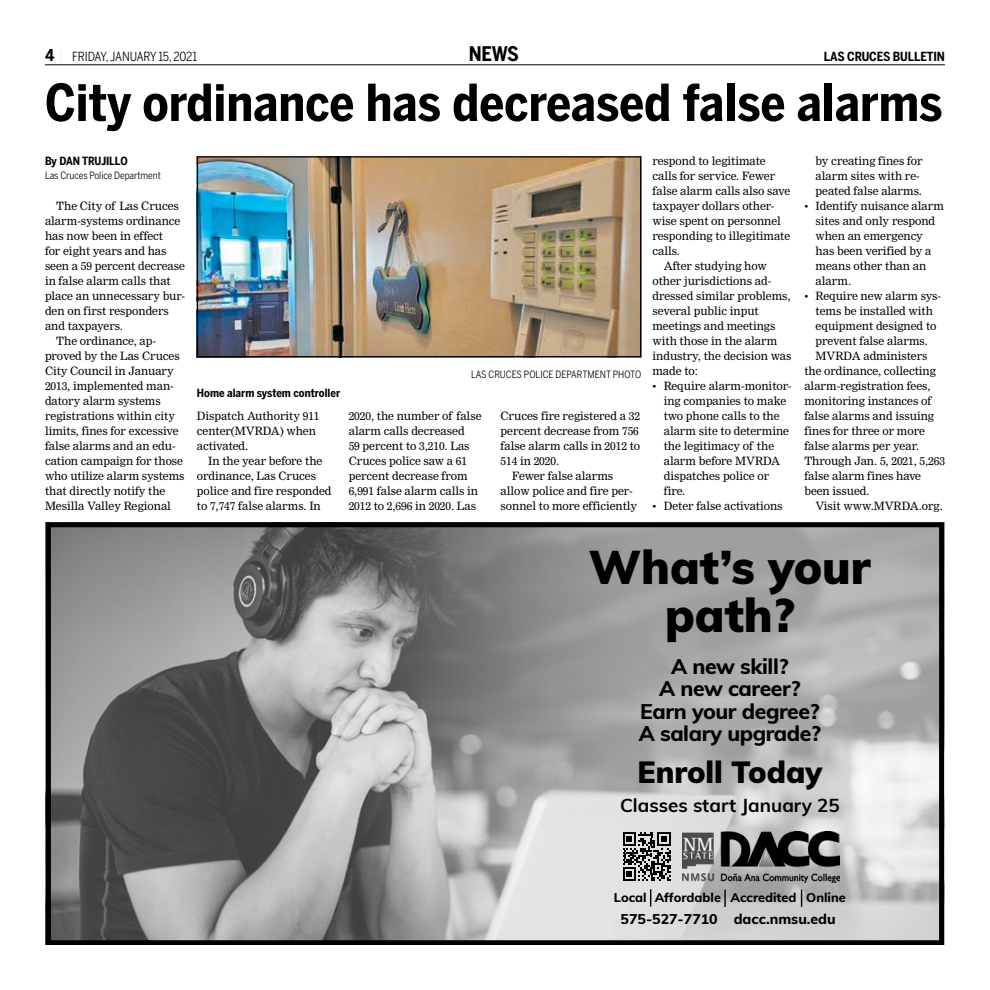
<style>
.page{position:relative;width:990px;height:990px;background:#fff}
.page>*{position:absolute;margin:0;border:0;box-sizing:border-box;transform-origin:0 0}
.t1{font:700 50.5px "Benton Sans Cond";color:#000}
.t2{font:900 46.25px/48.8px "Muli";color:#000;text-align:center}
.t3{font:900 30px "Muli";color:#000}
.t4{font:800 21.25px/22.5px "Muli";letter-spacing:-.02em;color:#000;text-align:center}
.t5{font:700 20px "Benton Sans Cond";color:#000}
.t6{font:700 18.75px "Muli";color:#000}
.t7{font:800 14.12px "Muli";color:#000}
.t8{font:800 12.75px "Muli";color:#000}
.t9{font:12.5px "Benton Sans Cond";letter-spacing:-.015em;color:#000}
.t10{font:700 12.5px "Benton Sans Cond";letter-spacing:-.01em;color:#000}
.t11{font:11.25px/15px "Nimrod MT Std";letter-spacing:-.005em;color:#000}
.t12{font:700 11.25px "Benton Sans Cond";letter-spacing:-.005em;color:#000}
.t13{font:10px "Benton Sans Cond";letter-spacing:-.005em;color:#000}
.s1{font-weight:700;font-size:16.25px}
.s2{font-family:"Myriad Pro";font-stretch:condensed;font-size:10px;color:#e9e5e4}
</style>
<div class="page">
<img style="left:199px;top:158px;width:440px;height:197px">
<div style="left:197px;top:156px;width:444px;height:201px;border:1px solid #000"></div>
<hr style="left:45px;top:64px;width:900px;height:1px;background:#000">
<svg style="left:52px;top:528px;width:308px;height:411px;background:#7f7f7f"></svg>
<svg style="left:360px;top:528px;width:578px;height:411px;background:#adadad"></svg>
<div style="left:46px;top:522px;width:898px;height:423px;border:5px solid #000"></div>
<svg style="left:623px;top:832px;width:48px;height:49px;background:#686868"></svg>
<img style="left:683px;top:832px;width:157px;height:51px">
<svg style="left:724px;top:890px;width:2px;height:17px"></svg>
<svg style="left:801px;top:890px;width:1px;height:17px"></svg>
<svg style="left:650px;top:889px;width:1px;height:18px"></svg>
<p class="t9" style="left:45px;top:49px;width:154px"><span class="s1">4</span> <span class="s2">|</span> FRIDAY, JANUARY 15, 2021</p>
<h3 class="t5" style="left:469px;top:42px;width:52px">NEWS</h3>
<p class="t10" style="left:824px;top:49px;width:123px">LAS CRUCES BULLETIN</p>
<h1 class="t1" style="left:45px;top:73px;width:899px">City ordinance has decreased false alarms</h1>
<p class="t12" style="left:45px;top:154px;width:84px">By DAN TRUJILLO</p>
<p class="t13" style="left:45px;top:169px;width:117px">Las Cruces Police Department</p>
<p class="t11" style="left:56px;top:199px;width:124px">The City of Las Cruces</p>
<p class="t11" style="left:45px;top:214px;width:137px">alarm-systems ordinance</p>
<p class="t11" style="left:45px;top:229px;width:120px">has now been in effect</p>
<p class="t11" style="left:45px;top:244px;width:123px">for eight years and has</p>
<p class="t11" style="left:45px;top:259px;width:141px">seen a 59 percent decrease</p>
<p class="t11" style="left:45px;top:274px;width:127px">in false alarm calls that</p>
<p class="t11" style="left:45px;top:289px;width:142px">place an unnecessary bur-</p>
<p class="t11" style="left:45px;top:304px;width:125px">den on first responders</p>
<p class="t11" style="left:45px;top:319px;width:80px">and taxpayers.</p>
<p class="t11" style="left:56px;top:334px;width:101px">The ordinance, ap-</p>
<p class="t11" style="left:45px;top:349px;width:136px">proved by the Las Cruces</p>
<p class="t11" style="left:45px;top:364px;width:130px">City Council in January</p>
<p class="t11" style="left:45px;top:379px;width:130px">2013, implemented man-</p>
<p class="t11" style="left:45px;top:394px;width:117px">datory alarm systems</p>
<p class="t11" style="left:45px;top:409px;width:132px">registrations within city</p>
<p class="t11" style="left:45px;top:424px;width:135px">limits, fines for excessive</p>
<p class="t11" style="left:45px;top:439px;width:132px">false alarms and an edu-</p>
<p class="t11" style="left:45px;top:454px;width:140px">cation campaign for those</p>
<p class="t11" style="left:45px;top:469px;width:141px">who utilize alarm systems</p>
<p class="t11" style="left:45px;top:484px;width:122px">that directly notify the</p>
<p class="t11" style="left:45px;top:499px;width:128px">Mesilla Valley Regional</p>
<p class="t11" style="left:816px;top:153px;width:109px">by creating fines for alarm sites with re&shy;peated false alarms.</p>
<p class="t11" style="left:816px;top:198px;width:130px;text-indent:-11px">• Identify nuisance alarm sites and only respond when an emergency has been verified by a means other than an alarm.</p>
<p class="t11" style="left:804px;top:288px;width:138px">• Require new alarm sys-</p>
<p class="t11" style="left:816px;top:303px;width:119px">tems be installed with</p>
<p class="t11" style="left:816px;top:318px;width:122px">equipment designed to</p>
<p class="t11" style="left:816px;top:333px;width:114px">prevent false alarms.</p>
<p class="t11" style="left:816px;top:348px;width:113px">MVRDA administers</p>
<p class="t11" style="left:804px;top:363px;width:133px">the ordinance, collecting</p>
<p class="t11" style="left:804px;top:378px;width:128px">alarm-registration fees,</p>
<p class="t11" style="left:804px;top:393px;width:128px">monitoring instances of</p>
<p class="t11" style="left:804px;top:408px;width:131px">false alarms and issuing</p>
<p class="t11" style="left:804px;top:423px;width:122px">fines for three or more</p>
<p class="t11" style="left:804px;top:438px;width:117px">false alarms per year.</p>
<p class="t11" style="left:804px;top:453px;width:142px">Through Jan. 5, 2021, 5,263</p>
<p class="t11" style="left:804px;top:468px;width:118px">false alarm fines have</p>
<p class="t11" style="left:804px;top:483px;width:67px">been issued.</p>
<p class="t11" style="left:816px;top:498px;width:129px">Visit www.MVRDA.org.</p>
<p class="t11" style="left:652px;top:153px;width:115px">respond to legitimate</p>
<p class="t11" style="left:652px;top:168px;width:124px">calls for service. Fewer</p>
<p class="t11" style="left:652px;top:183px;width:139px">false alarm calls also save</p>
<p class="t11" style="left:652px;top:198px;width:124px">taxpayer dollars other-</p>
<p class="t11" style="left:652px;top:213px;width:130px">wise spent on personnel</p>
<p class="t11" style="left:652px;top:228px;width:139px">responding to illegitimate</p>
<p class="t11" style="left:652px;top:243px;width:29px">calls.</p>
<p class="t11" style="left:664px;top:258px;width:105px">After studying how</p>
<p class="t11" style="left:652px;top:273px;width:120px">other jurisdictions ad-</p>
<p class="t11" style="left:652px;top:288px;width:140px">dressed similar problems,</p>
<p class="t11" style="left:652px;top:303px;width:108px">several public input</p>
<p class="t11" style="left:652px;top:318px;width:124px">meetings and meetings</p>
<p class="t11" style="left:652px;top:333px;width:126px">with those in the alarm</p>
<p class="t11" style="left:652px;top:348px;width:140px">industry, the decision was</p>
<p class="t11" style="left:652px;top:363px;width:47px">made to:</p>
<p class="t11" style="left:664px;top:378px;width:129px;text-indent:-11px">• Require alarm-monitor&shy;ing companies to make two phone calls to the alarm site to determine the legitimacy of the alarm before MVRDA dispatches police or fire.</p>
<p class="t11" style="left:652px;top:498px;width:132px">• Deter false activations</p>
<p class="t13" style="left:471px;top:369px;width:172px">LAS CRUCES POLICE DEPARTMENT PHOTO</p>
<p class="t12" style="left:197px;top:387px;width:145px">Home alarm system controller</p>
<p class="t11" style="left:349px;top:408px;width:134px">2020, the number of false alarm calls decreased<br>59 percent to 3,210. Las<br>Cruces police saw a 61 percent decrease from<br>6,991 false alarm calls in<br>2012 to 2,696 in 2020. Las</p>
<p class="t11" style="left:501px;top:408px;width:141px">Cruces fire registered a 32</p>
<p class="t11" style="left:197px;top:409px;width:124px">Dispatch Authority 911 center(MVRDA) when activated.</p>
<p class="t11" style="left:197px;top:453px;width:136px;text-indent:11px">In the year before the ordinance, Las Cruces police and fire responded to 7,747 false alarms. In</p>
<p class="t11" style="left:501px;top:423px;width:140px">percent decrease from 756</p>
<p class="t11" style="left:501px;top:438px;width:141px">false alarm calls in 2012 to</p>
<p class="t11" style="left:501px;top:453px;width:60px">514 in 2020.</p>
<p class="t11" style="left:512px;top:468px;width:103px">Fewer false alarms</p>
<p class="t11" style="left:501px;top:483px;width:134px">allow police and fire per-</p>
<p class="t11" style="left:501px;top:498px;width:138px">sonnel to more efficiently</p>
<h2 class="t2" style="left:589px;top:540px;width:283px">What’s your path?</h2>
<h3 class="t4" style="left:639px;top:654px;width:184px">A new skill?<br>A new career?<br>Earn your degree?<br>A salary upgrade?</h3>
<h3 class="t3" style="left:638px;top:750px;width:186px">Enroll Today</h3>
<h3 class="t6" style="left:620px;top:792px;width:221px">Classes start January 25</h3>
<p class="t8" style="left:614px;top:888px;width:184px">Local Affordable Accredited</p>
<p class="t7" style="left:621px;top:908px;width:217px">575-527-7710 dacc.nmsu.edu</p>
<p class="t8" style="left:806px;top:888px;width:41px">Online</p>
</div>
